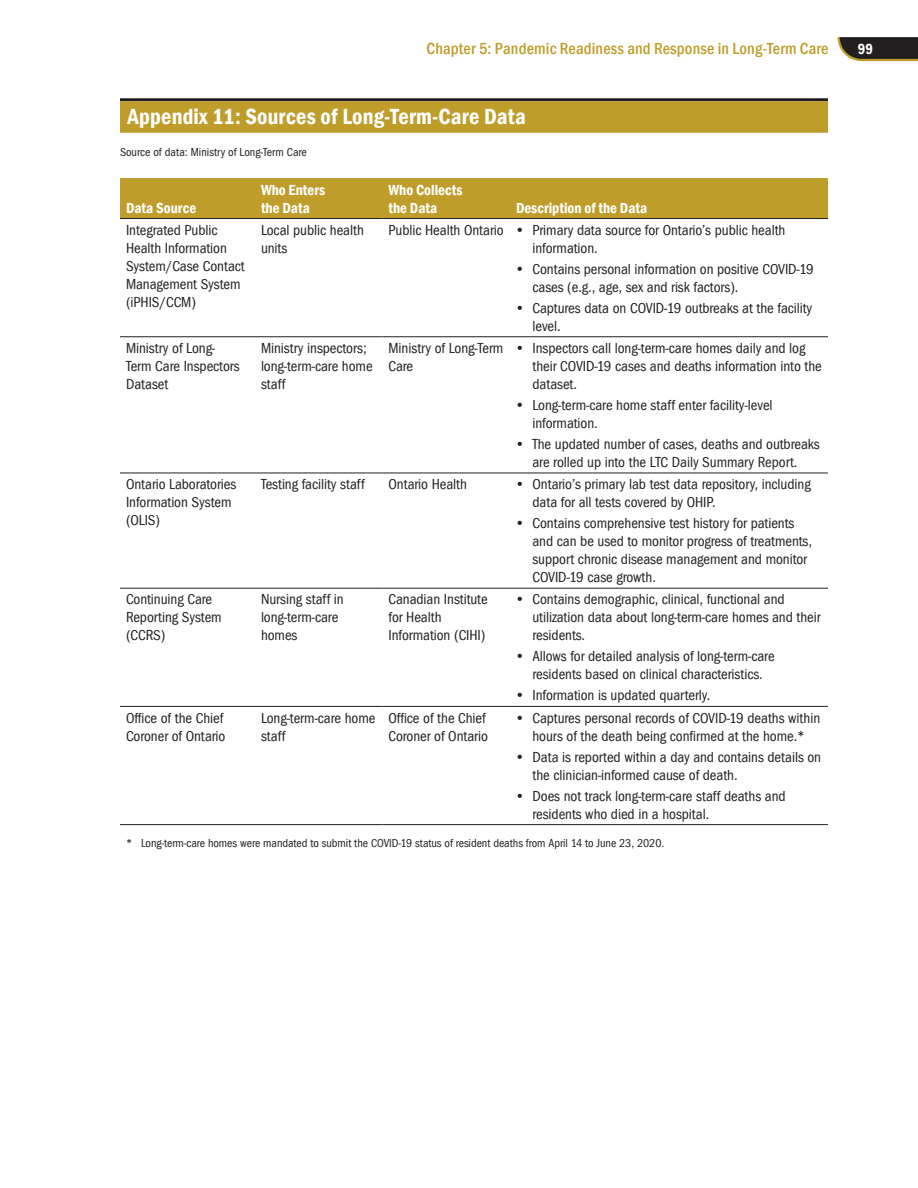
<style>
.page{position:relative;width:918px;height:1188px;background:#fff}
.page>*{position:absolute;margin:0;border:0;box-sizing:border-box;transform-origin:0 0}
.t1{font:600 condensed 22.5px "Franklin Gothic";letter-spacing:.01em;color:#fff}
.t2{font:500 condensed 16.5px "Franklin Gothic";letter-spacing:.01em;color:#be9d2a}
.t3{font:15px/18px "Franklin Got Cd ITCTT";letter-spacing:-.005em;color:#231f20}
.t4{font:600 condensed 15px/18px "Franklin Gothic";color:#fff}
.t5{font:12px "Franklin Got Cd ITCTT";letter-spacing:-.005em;color:#231f20}
</style>
<div class="page">
<svg style="left:837px;top:37px;width:81px;height:25px;background:#4a4338"></svg>
<div style="left:120px;top:178px;width:708px;height:40px;background:#be9d2a"></div>
<svg style="left:120px;top:337px;width:708px;height:489px"></svg>
<hr style="left:120px;top:218px;width:135px;height:1px;background:#231f20">
<hr style="left:255px;top:218px;width:127px;height:1px;background:#231f20">
<hr style="left:382px;top:218px;width:128px;height:1px;background:#231f20">
<hr style="left:510px;top:218px;width:318px;height:1px;background:#231f20">
<hr style="left:120px;top:336px;width:135px;height:1px;background:#231f20">
<hr style="left:255px;top:336px;width:127px;height:1px;background:#231f20">
<hr style="left:382px;top:336px;width:128px;height:1px;background:#231f20">
<hr style="left:510px;top:336px;width:318px;height:1px;background:#231f20">
<hr style="left:120px;top:473px;width:135px;height:1px;background:#231f20">
<hr style="left:255px;top:473px;width:127px;height:1px;background:#231f20">
<hr style="left:382px;top:473px;width:128px;height:1px;background:#231f20">
<hr style="left:510px;top:473px;width:318px;height:1px;background:#231f20">
<hr style="left:120px;top:588px;width:135px;height:1px;background:#231f20">
<hr style="left:255px;top:588px;width:127px;height:1px;background:#231f20">
<hr style="left:382px;top:588px;width:128px;height:1px;background:#231f20">
<hr style="left:510px;top:588px;width:318px;height:1px;background:#231f20">
<hr style="left:120px;top:706px;width:135px;height:1px;background:#231f20">
<hr style="left:255px;top:706px;width:127px;height:1px;background:#231f20">
<hr style="left:382px;top:706px;width:128px;height:1px;background:#231f20">
<hr style="left:510px;top:706px;width:318px;height:1px;background:#231f20">
<hr style="left:120px;top:824px;width:135px;height:1px;background:#231f20">
<hr style="left:255px;top:824px;width:127px;height:1px;background:#231f20">
<hr style="left:382px;top:824px;width:128px;height:1px;background:#231f20">
<hr style="left:510px;top:824px;width:318px;height:1px;background:#231f20">
<hr style="left:120px;top:98px;width:708px;height:3px;background:#231f20">
<div style="left:120px;top:101px;width:708px;height:32px;background:#be9d2a"></div>
<p class="t2" style="left:426px;top:38px;width:404px">Chapter 5: Pandemic Readiness and Response in Long-Term Care</p>
<p class="t4" style="left:858px;top:40px;width:17px">99</p>
<h1 class="t1" style="left:128px;top:101px;width:400px">Appendix 11: Sources of Long-Term-Care Data</h1>
<p class="t5" style="left:120px;top:145px;width:188px">Source of data: Ministry of Long-Term Care</p>
<p class="t4" style="left:126px;top:198px;width:72px">Data Source</p>
<p class="t4" style="left:261px;top:180px;width:66px">Who Enters the Data</p>
<p class="t4" style="left:388px;top:180px;width:76px">Who Collects the Data</p>
<p class="t4" style="left:516px;top:198px;width:133px">Description of the Data</p>
<p class="t3" style="left:126px;top:220px;width:120px">Integrated Public<br>Health Information<br>System/Case Contact<br>Management System (iPHIS/CCM)</p>
<p class="t3" style="left:261px;top:220px;width:104px">Local public health units</p>
<p class="t3" style="left:532px;top:220px;width:255px;text-indent:-144px">Public Health Ontario • Primary data source for Ontario’s public health information.</p>
<p class="t3" style="left:532px;top:259px;width:283px;text-indent:-16px">• Contains personal information on positive COVID-19 cases (e.g., age, sex and risk factors).</p>
<p class="t3" style="left:532px;top:298px;width:281px;text-indent:-16px">• Captures data on COVID-19 outbreaks at the facility level.</p>
<p class="t3" style="left:126px;top:339px;width:115px">Ministry of Long-<br>Term Care Inspectors<br>Dataset</p>
<p class="t3" style="left:261px;top:339px;width:113px">Ministry inspectors; long-term-care home staff</p>
<p class="t3" style="left:388px;top:339px;width:116px">Ministry of Long-Term<br>Care</p>
<p class="t3" style="left:532px;top:339px;width:291px;text-indent:-16px">• Inspectors call long-term-care homes daily and log their COVID-19 cases and deaths information into the dataset.</p>
<p class="t3" style="left:532px;top:396px;width:242px;text-indent:-16px">• Long-term-care home staff enter facility-level information.</p>
<p class="t3" style="left:516px;top:435px;width:305px;text-align:center">• The updated number of cases, deaths and outbreaks are rolled up into the LTC Daily Summary Report.</p>
<p class="t3" style="left:126px;top:475px;width:112px">Ontario Laboratories<br>Information System (OLIS)</p>
<p class="t3" style="left:261px;top:475px;width:105px">Testing facility staff</p>
<p class="t3" style="left:388px;top:475px;width:80px">Ontario Health</p>
<p class="t3" style="left:532px;top:475px;width:280px;text-indent:-16px">• Ontario’s primary lab test data repository, including data for all tests covered by OHIP.</p>
<p class="t3" style="left:532px;top:514px;width:281px;text-indent:-16px">• Contains comprehensive test history for patients and can be used to monitor progress of treatments, support chronic disease management and monitor COVID-19 case growth.</p>
<p class="t3" style="left:126px;top:590px;width:97px">Continuing Care<br>Reporting System (CCRS)</p>
<p class="t3" style="left:261px;top:590px;width:84px">Nursing staff in long-term-care homes</p>
<p class="t3" style="left:388px;top:590px;width:101px">Canadian Institute for Health<br>Information (CIHI)</p>
<p class="t3" style="left:532px;top:590px;width:290px;text-indent:-16px">• Contains demographic, clinical, functional and utilization data about long-term-care homes and their residents.</p>
<p class="t3" style="left:516px;top:647px;width:260px;text-align:center">• Allows for detailed analysis of long-term-care residents based on clinical characteristics.</p>
<p class="t3" style="left:516px;top:686px;width:196px">• Information is updated quarterly.</p>
<p class="t3" style="left:126px;top:708px;width:101px">Office of the Chief<br>Coroner of Ontario</p>
<p class="t3" style="left:261px;top:708px;width:116px">Long-term-care home staff</p>
<p class="t3" style="left:388px;top:708px;width:101px">Office of the Chief<br>Coroner of Ontario</p>
<p class="t3" style="left:516px;top:708px;width:306px;text-align:center">• Captures personal records of COVID-19 deaths within hours of the death being confirmed at the home.*</p>
<p class="t3" style="left:532px;top:747px;width:290px;text-indent:-16px">• Data is reported within a day and contains details on the clinician-informed cause of death.</p>
<p class="t3" style="left:532px;top:786px;width:255px;text-indent:-16px">• Does not track long-term-care staff deaths and residents who died in a hospital.</p>
<p class="t5" style="left:126px;top:836px;width:540px">* Long-term-care homes were mandated to submit the COVID-19 status of resident deaths from April 14 to June 23, 2020.</p>
</div>
